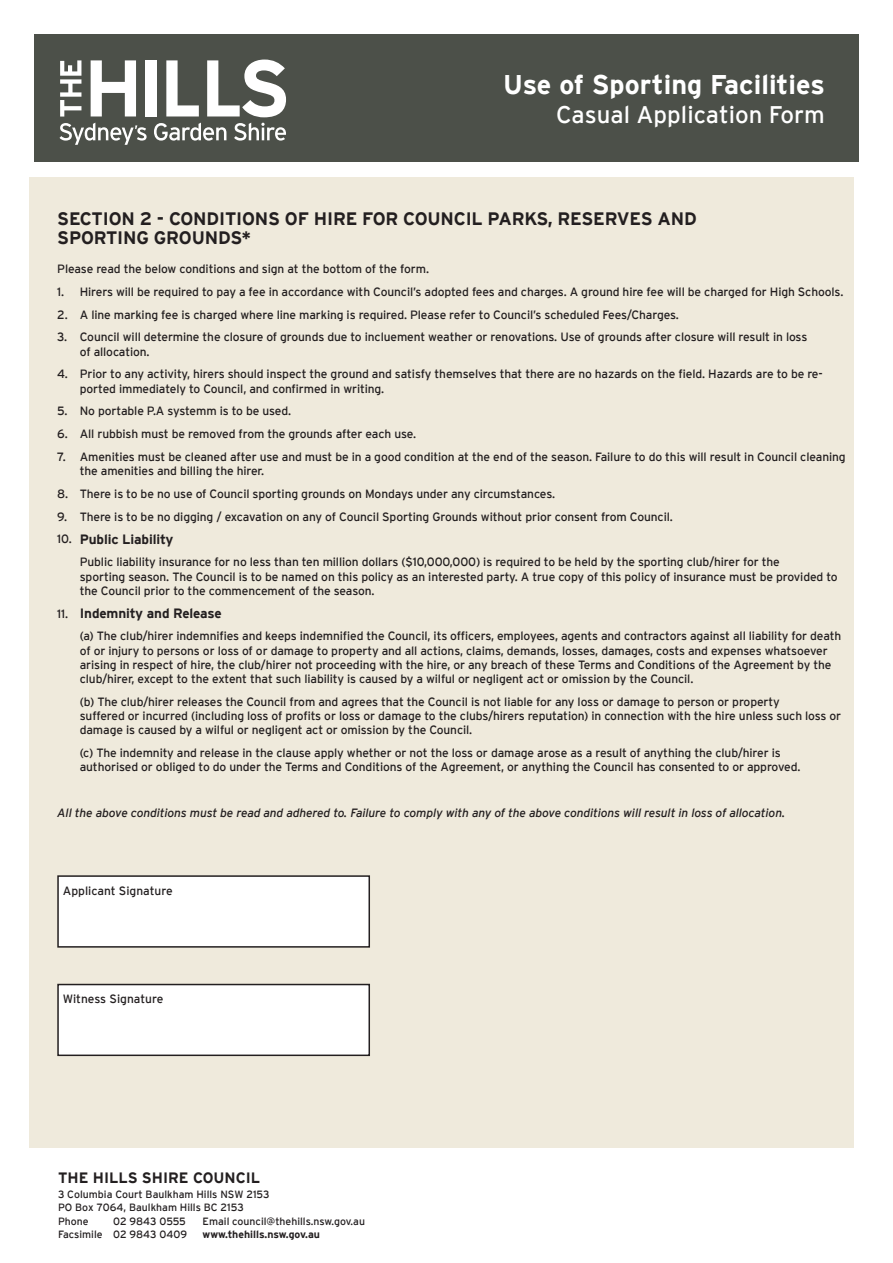
<style>
.page{position:relative;width:893px;height:1263px;background:#fff}
.page>*{position:absolute;margin:0;border:0;box-sizing:border-box;transform-origin:0 0}
.t1{font:700 27px "Interstate";color:#fff}
.t2{font:24px/28.8px "Interstate";color:#fff;text-align:right}
.t3{font:700 18px/19.5px "Interstate";letter-spacing:-.01em;color:#231f20}
.t4{font:700 15px "Interstate";color:#231f20}
.t5{font:700 13.5px "Interstate";letter-spacing:-.01em;color:#231f20}
.t6{font:12px/14.2px "Interstate";letter-spacing:-.01em;color:#231f20}
.t7{font:italic 12px "Interstate";letter-spacing:-.01em;color:#231f20}
.t8{font:10.5px/12.6px "Interstate";color:#231f20}
.t9{font:700 10.5px "Interstate";color:#231f20}
.s1{font-weight:400;font-size:12px}
</style>
<div class="page">
<div style="left:29px;top:177px;width:825px;height:971px;background:#efeadc"></div>
<div style="left:58px;top:876px;width:311px;height:71px;background:#fff"></div>
<div style="left:57px;top:875px;width:313px;height:73px;border:2px solid #231f20"></div>
<div style="left:58px;top:984px;width:311px;height:71px;background:#fff"></div>
<div style="left:57px;top:984px;width:313px;height:72px;border:2px solid #231f20"></div>
<div style="left:34px;top:34px;width:825px;height:128px;background:#4c5049"></div>
<svg style="left:91px;top:60px;width:45px;height:56px"></svg>
<div style="left:146px;top:60px;width:11px;height:56px;background:#fff"></div>
<svg style="left:166px;top:60px;width:33px;height:56px"></svg>
<svg style="left:207px;top:60px;width:79px;height:57px"></svg>
<svg style="left:60px;top:60px;width:21px;height:57px"></svg>
<svg style="left:60px;top:123px;width:87px;height:22px"></svg>
<svg style="left:154px;top:123px;width:72px;height:18px"></svg>
<svg style="left:234px;top:123px;width:52px;height:18px"></svg>
<h1 class="t1" style="left:498px;top:53px;width:323px">Use of Sporting Facilities</h1>
<h2 class="t2" style="left:374px;top:84px;width:447px">School Athletics Carnival/Cross Country<br>Application Form</h2>
<h1 class="t1" style="left:503px;top:69px;width:323px">Use of Sporting Facilities</h1>
<h2 class="t2" style="left:556px;top:100px;width:270px">Casual Application Form</h2>
<h3 class="t3" style="left:57px;top:209px;width:641px">SECTION 2 - CONDITIONS OF HIRE FOR COUNCIL PARKS, RESERVES AND<br>SPORTING GROUNDS*</h3>
<p class="t6" style="left:57px;top:262px;width:373px">Please read the below conditions and sign at the bottom of the form.</p>
<p class="t6" style="left:57px;top:284px;width:788px">1. Hirers will be required to pay a fee in accordance with Council’s adopted fees and charges. A ground hire fee will be charged for High Schools.</p>
<p class="t6" style="left:57px;top:307px;width:623px">2. A line marking fee is charged where line marking is required. Please refer to Council’s scheduled Fees/Charges.</p>
<p class="t6" style="left:80px;top:330px;width:729px;text-indent:-22px">3. Council will determine the closure of grounds due to incluement weather or renovations. Use of grounds after closure will result in loss of allocation.</p>
<p class="t6" style="left:80px;top:367px;width:744px;text-indent:-22px">4. Prior to any activity, hirers should inspect the ground and satisfy themselves that there are no hazards on the field. Hazards are to be re&shy;ported immediately to Council, and confirmed in writing.</p>
<p class="t6" style="left:57px;top:404px;width:235px">5. No portable P.A systemm is to be used.</p>
<p class="t6" style="left:57px;top:427px;width:360px">6. All rubbish must be removed from the grounds after each use.</p>
<p class="t6" style="left:80px;top:449px;width:767px;text-indent:-22px">7. Amenities must be cleaned after use and must be in a good condition at the end of the season. Failure to do this will result in Council cleaning the amenities and billing the hirer.</p>
<p class="t6" style="left:57px;top:486px;width:499px">8. There is to be no use of Council sporting grounds on Mondays under any circumstances.</p>
<p class="t6" style="left:57px;top:509px;width:617px">9. There is to be no digging / excavation on any of Council Sporting Grounds without prior consent from Council.</p>
<p class="t5" style="left:57px;top:531px;width:118px"><span class="s1">10.</span> Public Liability</p>
<p class="t6" style="left:80px;top:555px;width:759px">Public liability insurance for no less than ten million dollars ($10,000,000) is required to be held by the sporting club/hirer for the<br>sporting season. The Council is to be named on this policy as an interested party. A true copy of this policy of insurance must be provided to the Council prior to the commencement of the season.</p>
<p class="t5" style="left:57px;top:605px;width:166px"><span class="s1">11.</span> Indemnity and Release</p>
<p class="t6" style="left:80px;top:629px;width:763px">(a) The club/hirer indemnifies and keeps indemnified the Council, its officers, employees, agents and contractors against all liability for death of or injury to persons or loss of or damage to property and all actions, claims, demands, losses, damages, costs and expenses whatsoever arising in respect of hire, the club/hirer not proceeding with the hire, or any breach of these Terms and Conditions of the Agreement by the club/hirer, except to the extent that such liability is caused by a wilful or negligent act or omission by the Council.</p>
<p class="t6" style="left:80px;top:694px;width:763px">(b) The club/hirer releases the Council from and agrees that the Council is not liable for any loss or damage to person or property<br>suffered or incurred (including loss of profits or loss or damage to the clubs/hirers reputation) in connection with the hire unless such loss or damage is caused by a wilful or negligent act or omission by the Council.</p>
<p class="t6" style="left:80px;top:745px;width:722px">(c) The indemnity and release in the clause apply whether or not the loss or damage arose as a result of anything the club/hirer is authorised or obliged to do under the Terms and Conditions of the Agreement, or anything the Council has consented to or approved.</p>
<p class="t7" style="left:57px;top:806px;width:729px">All the above conditions must be read and adhered to. Failure to comply with any of the above conditions will result in loss of allocation.</p>
<p class="t6" style="left:63px;top:883px;width:112px">Applicant Signature</p>
<p class="t6" style="left:63px;top:991px;width:102px">Witness Signature</p>
<p class="t4" style="left:58px;top:1169px;width:204px">The hills shire COunCil</p>
<p class="t8" style="left:58px;top:1188px;width:213px">3 Columbia Court Baulkham Hills NSW 2153<br>PO Box 7064, Baulkham Hills BC 2153</p>
<p class="t8" style="left:58px;top:1215px;width:32px">Phone</p>
<p class="t8" style="left:113px;top:1215px;width:74px">02 9843 0555</p>
<p class="t8" style="left:203px;top:1215px;width:164px">email council@thehills.nsw.gov.au</p>
<p class="t8" style="left:58px;top:1228px;width:130px">Facsimile 02 9843 0409</p>
<p class="t9" style="left:203px;top:1228px;width:119px">www.thehills.nsw.gov.au</p>
</div>
